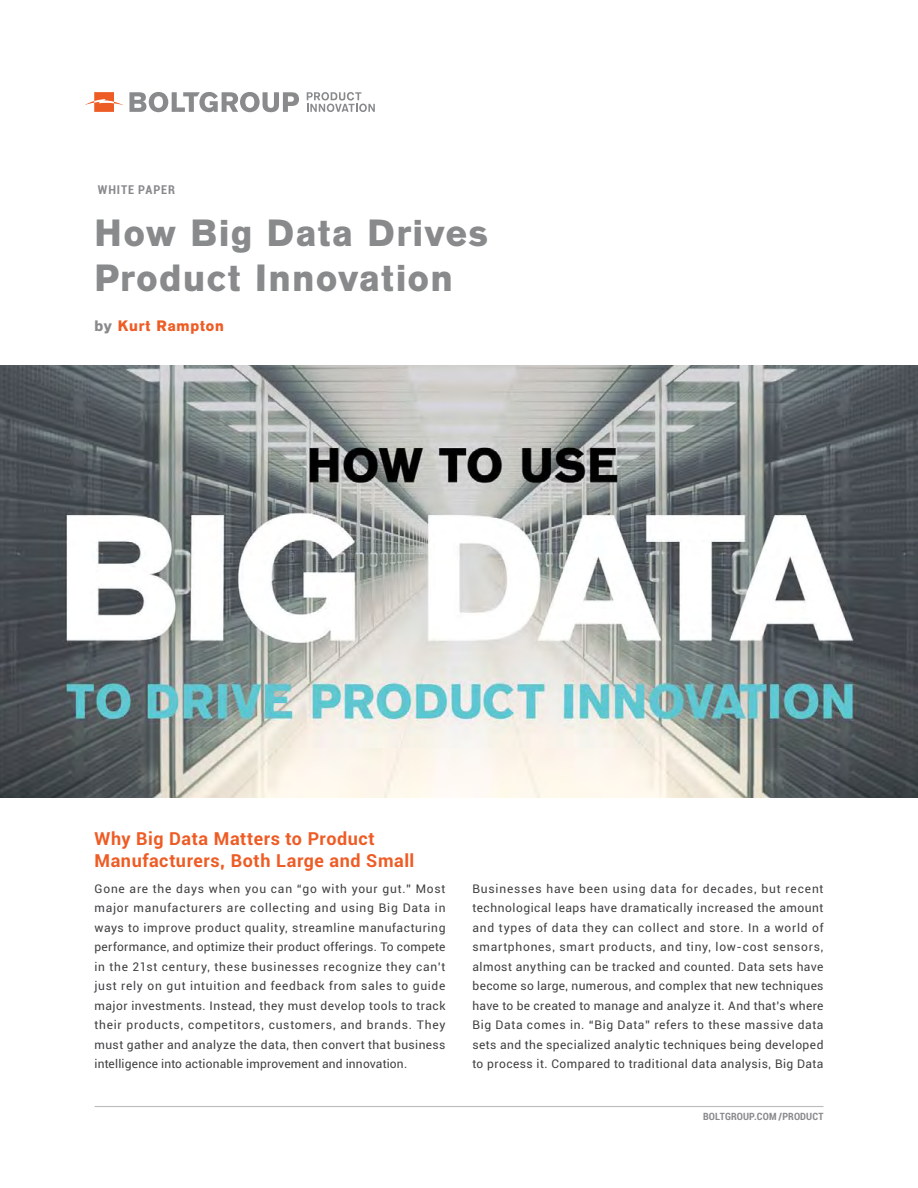
<style>
.page{position:relative;width:918px;height:1188px;background:#fff}
.page>*{position:absolute;margin:0;border:0;box-sizing:border-box;transform-origin:0 0}
.t1{font:700 37.5px/45px "AG Old Face";letter-spacing:.045em;color:#888a8b}
.t2{font:700 18px/21.6px "Roboto";letter-spacing:.03em;color:#ee5c25}
.t3{font:700 15px "AG Old Face";letter-spacing:.055em;color:#ee5c25}
.t4{font:700 condensed 12.75px "Roboto";letter-spacing:.065em;color:#8a8a8d}
.t5{font:12px/19.5px "Roboto";letter-spacing:.025em;color:#414042;text-align:justify}
.t6{font:700 condensed 10.5px "Roboto";letter-spacing:.015em;color:#8a8a8d}
.s1{color:#8a8a8d}
</style>
<div class="page">
<img style="left:0;top:366px;width:918px;height:432px">
<hr style="left:94px;top:1106px;width:730px;height:1px;background:#bbbcbd">
<svg style="left:85px;top:92px;width:214px;height:20px"></svg>
<svg style="left:307px;top:92px;width:68px;height:20px"></svg>
<p class="t4" style="left:98px;top:181px;width:79px">WHITE PAPER</p>
<h1 class="t1" style="left:94px;top:210px;width:395px">How Big Data Drives<br>Product Innovation</h1>
<p class="t3" style="left:94px;top:317px;width:131px"><span class="s1">by</span> Kurt Rampton</p>
<h2 class="t2" style="left:94px;top:827px;width:321px">Why Big Data Matters to Product<br>Manufacturers, Both Large and Small</h2>
<p class="t5" style="left:94px;top:878px;width:353px">Gone are the days when you can “go with your gut.” Most major manufacturers are collecting and using Big Data in ways to improve product quality, streamline manufacturing performance, and optimize their product offerings. To compete in the 21st century, these businesses recognize they can’t just rely on gut intuition and feedback from sales to guide major investments. Instead, they must develop tools to track their products, competitors, customers, and brands. They must gather and analyze the data, then convert that business intelligence into actionable improvement and innovation.</p>
<p class="t5" style="left:472px;top:878px;width:353px">Businesses have been using data for decades, but recent technological leaps have dramatically increased the amount and types of data they can collect and store. In a world of smartphones, smart products, and tiny, low-cost sensors, almost anything can be tracked and counted. Data sets have become so large, numerous, and complex that new techniques have to be created to manage and analyze it. And that’s where Big Data comes in. “Big Data” refers to these massive data sets and the specialized analytic techniques being developed to process it. Compared to traditional data analysis, Big Data</p>
<p class="t6" style="left:703px;top:1109px;width:122px">BOLTGROUP.COM /PRODUCT</p>
</div>
